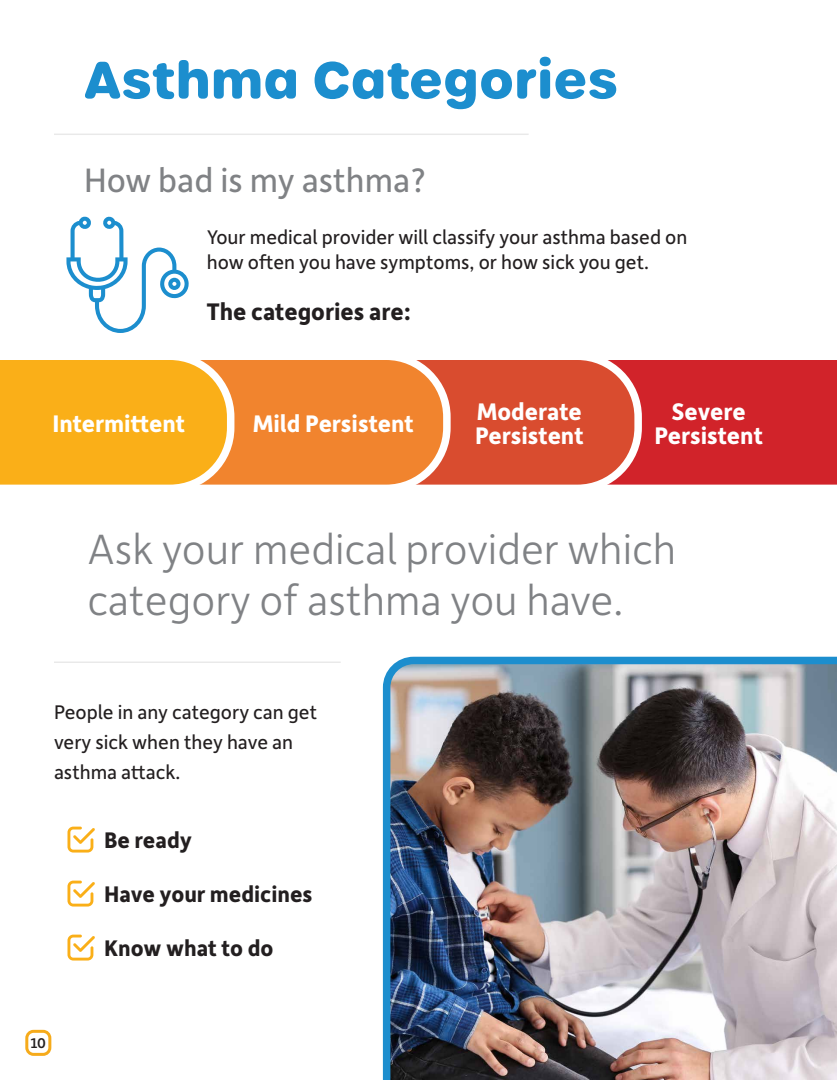
<style>
.page{position:relative;width:837px;height:1080px;background:#fff}
.page>*{position:absolute;margin:0;border:0;box-sizing:border-box;transform-origin:0 0}
.t1{font:700 51px "Urbane Rounded";color:#1c8ece}
.t2{font:300 45px/51px "Depot New";color:#808285}
.t3{font:36px "Depot New";color:#808285}
.t4{font:700 25.5px "Depot New";color:#fff}
.t5{font:700 25.5px "Depot New";color:#231f20}
.t6{font:700 24px "Depot New";color:#231f20}
.t7{font:21px/30px "Depot New";color:#231f20}
.t8{font:500 15px "Depot New";color:#231f20}
</style>
<div class="page">
<hr style="left:54px;top:134px;width:475px;height:1px;background:#231f20">
<hr style="left:54px;top:662px;width:287px;height:1px;background:#231f20">
<svg style="left:68px;top:827px;width:27px;height:26px"></svg>
<svg style="left:68px;top:881px;width:27px;height:26px"></svg>
<svg style="left:68px;top:935px;width:27px;height:26px"></svg>
<div style="left:609px;top:360px;width:228px;height:125px;background:#d1232a"></div>
<div style="left:282px;top:356px;width:356px;height:132px;background:#d94c2f;border-radius:61px"></div>
<div style="left:279px;top:352px;width:363px;height:140px;border:8px solid #fff;border-radius:61px"></div>
<div style="left:91px;top:356px;width:356px;height:132px;background:#f1842e;border-radius:61px"></div>
<div style="left:87px;top:352px;width:364px;height:140px;border:8px solid #fff;border-radius:61px"></div>
<svg style="left:0;top:352px;width:234px;height:140px;background:#fab93a"></svg>
<svg style="left:66px;top:216px;width:123px;height:117px"></svg>
<img style="left:383px;top:657px;width:454px;height:423px">
<div style="left:25px;top:1030px;width:26px;height:26px;border:3px solid #f6ab1b;border-radius:7px"></div>
<p class="t1" style="left:84px;top:45px;width:536px">Asthma Categories</p>
<p class="t3" style="left:84px;top:157px;width:343px">How bad is my asthma?</p>
<p class="t7" style="left:207px;top:224px;width:482px;line-height:25.2px">Your medical provider will classify your asthma based on how often you have symptoms, or how sick you get.</p>
<p class="t5" style="left:207px;top:295px;width:206px">The categories are:</p>
<p class="t4" style="left:52px;top:407px;width:134px">Intermittent</p>
<p class="t4" style="left:253px;top:407px;width:162px">Mild Persistent</p>
<p class="t4" style="left:477px;top:395px;width:107px">Moderate</p>
<p class="t4" style="left:475px;top:419px;width:110px">Persistent</p>
<p class="t4" style="left:671px;top:395px;width:76px">Severe</p>
<p class="t4" style="left:654px;top:419px;width:110px">Persistent</p>
<p class="t2" style="left:87px;top:522px;width:590px">Ask your medical provider which category of asthma you have.</p>
<p class="t7" style="left:54px;top:696px;width:265px">People in any category can get very sick when they have an asthma attack.</p>
<p class="t6" style="left:104px;top:824px;width:90px">Be ready</p>
<p class="t6" style="left:104px;top:878px;width:210px">Have your medicines</p>
<p class="t6" style="left:104px;top:932px;width:171px">Know what to do</p>
<p class="t8" style="left:31px;top:1033px;width:17px">10</p>
</div>
